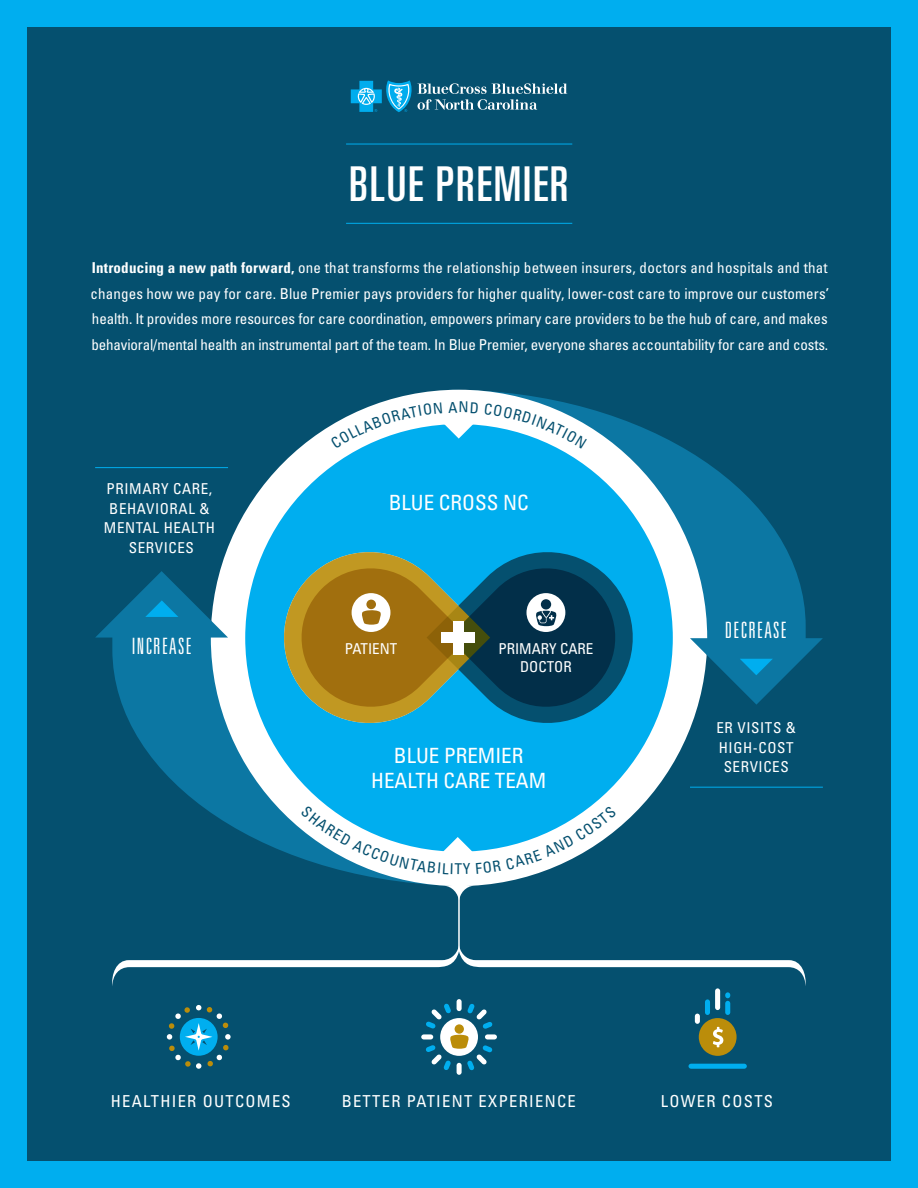
<style>
.page{position:relative;width:918px;height:1188px;background:#05506f}
.page>*{position:absolute;margin:0;border:0;box-sizing:border-box;transform-origin:0 0}
.t1{font:ultra-condensed 48px "Univers LT Std";letter-spacing:.04em;color:#fff}
.t2{font:300 ultra-condensed 22.5px "Univers LT Std";letter-spacing:.06em;color:#fff}
.t3{font:condensed 21px/25.5px "Univers LT Std";color:#fff;text-align:center}
.t4{font:condensed 16.5px "Univers LT Std";letter-spacing:.08em;color:#fff}
.t5{font:condensed 15px/25.5px "Univers LT Std";color:#fff;text-align:center}
.t6{font:condensed 15px/19.5px "Univers LT Std";letter-spacing:.04em;color:#fff;text-align:center}
.s1{font-weight:700}
</style>
<div class="page">
<svg style="left:112px;top:638px;width:99px;height:175px;fill:#0c77a3"></svg>
<svg style="left:707px;top:463px;width:99px;height:175px;fill:#0c77a3"></svg>
<div style="left:0;top:0;width:27px;height:1188px;background:#00aeef"></div>
<div style="left:0;top:0;width:918px;height:27px;background:#00aeef"></div>
<div style="left:0;top:1161px;width:918px;height:27px;background:#00aeef"></div>
<div style="left:891px;top:0;width:27px;height:1188px;background:#00aeef"></div>
<svg style="left:211px;top:390px;width:496px;height:496px"></svg>
<svg style="left:351px;top:80px;width:216px;height:32px"></svg>
<hr style="left:346px;top:144px;width:226px;height:1px;background:#00aeef">
<hr style="left:346px;top:223px;width:226px;height:1px;background:#00aeef">
<hr style="left:458px;top:873px;width:2px;height:77px;background:#fff">
<svg style="left:112px;top:945px;width:694px;height:41px"></svg>
<svg style="left:442px;top:885px;width:34px;height:15px"></svg>
<hr style="left:690px;top:787px;width:133px;height:1px;background:#00aeef">
<hr style="left:95px;top:467px;width:133px;height:1px;background:#00aeef">
<div style="left:457px;top:999px;width:5px;height:12px;background:#fff;border-radius:3px"></div>
<div style="left:457px;top:1063px;width:5px;height:12px;background:#fff;border-radius:3px"></div>
<div style="left:421px;top:1034px;width:12px;height:5px;background:#fff;border-radius:3px"></div>
<div style="left:485px;top:1034px;width:12px;height:5px;background:#fff;border-radius:3px"></div>
<div style="left:689px;top:1064px;width:58px;height:5px;background:#00aeef;border-radius:3px"></div>
<div style="left:715px;top:988px;width:5px;height:22px;background:#fff;border-radius:3px"></div>
<div style="left:705px;top:999px;width:5px;height:16px;background:#00aeef;border-radius:3px"></div>
<div style="left:695px;top:1014px;width:5px;height:10px;background:#fff;border-radius:3px"></div>
<div style="left:725px;top:1001px;width:5px;height:14px;background:#00aeef;border-radius:3px"></div>
<svg style="left:725px;top:992px;width:5px;height:6px"></svg>
<svg style="left:699px;top:1018px;width:38px;height:38px"></svg>
<svg style="left:426px;top:1003px;width:67px;height:68px"></svg>
<svg style="left:167px;top:1005px;width:64px;height:64px"></svg>
<svg style="left:276px;top:544px;width:365px;height:187px;background:#427b75"></svg>
<svg style="left:690px;top:638px;width:133px;height:67px"></svg>
<svg style="left:95px;top:571px;width:133px;height:67px"></svg>
<svg style="left:331px;top:402px;width:147px;height:47px;background:#a3daef"></svg>
<svg style="left:485px;top:403px;width:102px;height:46px;background:#acdef1"></svg>
<svg style="left:301px;top:806px;width:315px;height:68px;background:#7cc9e7"></svg>
<h1 class="t1" style="left:349px;top:157px;width:221px">BLUE PREMIER</h1>
<p class="t5" style="left:90px;top:255px;width:740px;text-align:justify"><span class="s1">Introducing a new path forward,</span> one that transforms the relationship between insurers, doctors and hospitals and that changes how we pay for care. Blue Premier pays providers for higher quality, lower-cost care to improve our customers’ health. It provides more resources for care coordination, empowers primary care providers to be the hub of care, and makes behavioral/mental health an instrumental part of the team. In Blue Premier, everyone shares accountability for care and costs.</p>
<p class="t6" style="left:104px;top:479px;width:113px">PRIMARY CARE,<br>BEHAVIORAL &amp;<br>MENTAL HEALTH<br>SERVICES</p>
<h2 class="t2" style="left:132px;top:634px;width:61px">INCREASE</h2>
<h3 class="t3" style="left:389px;top:489px;width:142px">BLUE CROSS NC</h3>
<p class="t5" style="left:345px;top:636px;width:54px">PATIENT</p>
<p class="t5" style="left:498px;top:639px;width:97px;line-height:18px">PRIMARY CARE<br>DOCTOR</p>
<h3 class="t3" style="left:371px;top:742px;width:176px">BLUE PREMIER<br>HEALTH CARE TEAM</h3>
<h2 class="t2" style="left:725px;top:619px;width:63px">DECREASE</h2>
<p class="t6" style="left:717px;top:718px;width:81px">ER VISITS &amp;<br>HIGH-COST<br>SERVICES</p>
<p class="t4" style="left:111px;top:1091px;width:182px">HEALTHIER OUTCOMES</p>
<p class="t4" style="left:661px;top:1091px;width:114px">LOWER COSTS</p>
<p class="t4" style="left:342px;top:1091px;width:236px">BETTER PATIENT EXPERIENCE</p>
</div>
